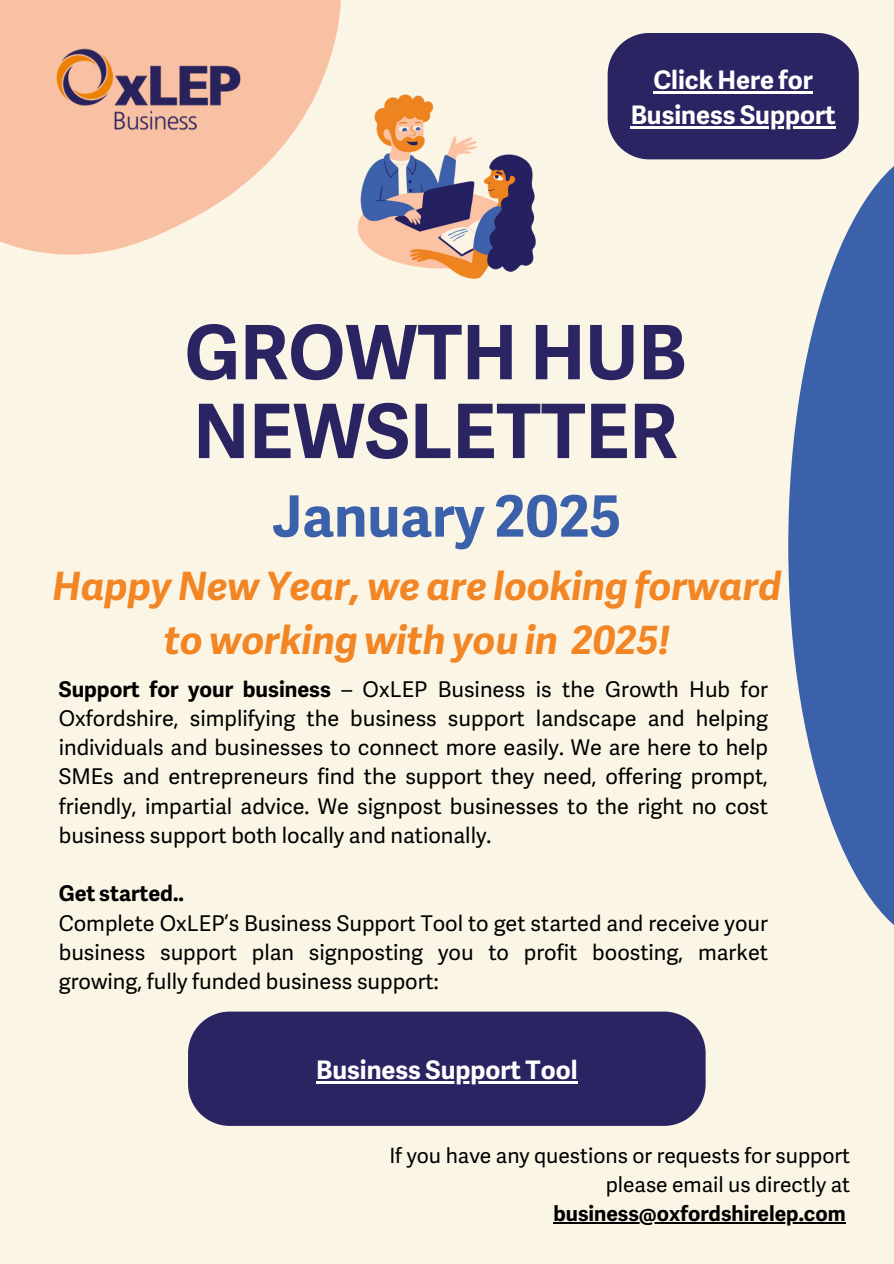
<style>
.page{position:relative;width:894px;height:1264px;background:#fff}
.page>*{position:absolute;margin:0;border:0;box-sizing:border-box;transform-origin:0 0}
.t1{font:700 75px/78.8px "Adelle Sans EXT";color:#2b2463}
.t2{font:700 57px "Adelle Sans EXT";color:#3b61aa}
.t3{font:italic 700 39px/54px "Adelle Sans EXT";color:#f28524;text-align:center}
.t4{font:700 25.5px "Adelle Sans EXT";color:#fff}
.t5{font:21.6px/29.2px "Adelle Sans EXT";color:#000;text-align:justify}
.t6{font:700 21.6px "Adelle Sans EXT";color:#000}
.t7{font:21px/29.2px "Adelle Sans EXT";color:#000;text-align:right}
.t8{font:700 21px "Adelle Sans EXT";color:#000}
.s1{font-weight:700}
</style>
<div class="page">
<div style="left:0;top:0;width:893px;height:1263px;background:#fbf5e5"></div>
<svg style="left:0;top:0;width:341px;height:255px;fill:#f9c1a3"></svg>
<svg style="left:788px;top:159px;width:105px;height:765px;fill:#3b61aa"></svg>
<img style="left:13px;top:13px;width:270px;height:153px">
<img style="left:357px;top:94px;width:179px;height:185px">
<hr style="left:553px;top:1222px;width:292px;height:1px;background:#000">
<div style="left:188px;top:1011px;width:517px;height:114px;background:#2b2463"></div>
<hr style="left:316px;top:1081px;width:261px;height:2px;background:#fff">
<div style="left:607px;top:33px;width:251px;height:126px;background:#2b2463"></div>
<hr style="left:653px;top:91px;width:159px;height:3px;background:#fff">
<hr style="left:630px;top:126px;width:205px;height:3px;background:#fff">
<p class="t4" style="left:653px;top:58px;width:161px">Click Here for</p>
<p class="t4" style="left:630px;top:93px;width:206px">Business Support</p>
<p class="t1" style="left:184px;top:306px;width:503px">GROWTH HUB<br>NEWSLETTER</p>
<p class="t2" style="left:272px;top:468px;width:351px">January 2025</p>
<h4 class="t3" style="left:53px;top:555px;width:730px">Happy New Year, we are looking forward to working with you in 2025!</h4>
<h1 class="t5" style="left:59px;top:672px;width:710px"><span class="s1">Support for your business</span> – OxLEP Business is the Growth Hub for Oxfordshire, simplifying the business support landscape and helping individuals and businesses to connect more easily. We are here to help SMEs and entrepreneurs find the support they need, offering prompt, friendly, impartial advice. We signpost businesses to the right no cost business support both locally and nationally.</h1>
<h2 class="t6" style="left:59px;top:875px;width:127px">Get started..</h2>
<h3 class="t5" style="left:59px;top:906px;width:710px">Complete OxLEP’s Business Support Tool to get started and receive your business support plan signposting you to profit boosting, market growing, fully funded business support:</h3>
<p class="t4" style="left:316px;top:1048px;width:263px">Business Support Tool</p>
<h4 class="t7" style="left:389px;top:1138px;width:462px">If you have any questions or requests for support please email us directly at</h4>
<p class="t8" style="left:553px;top:1195px;width:293px">business@oxfordshirelep.com</p>
</div>
